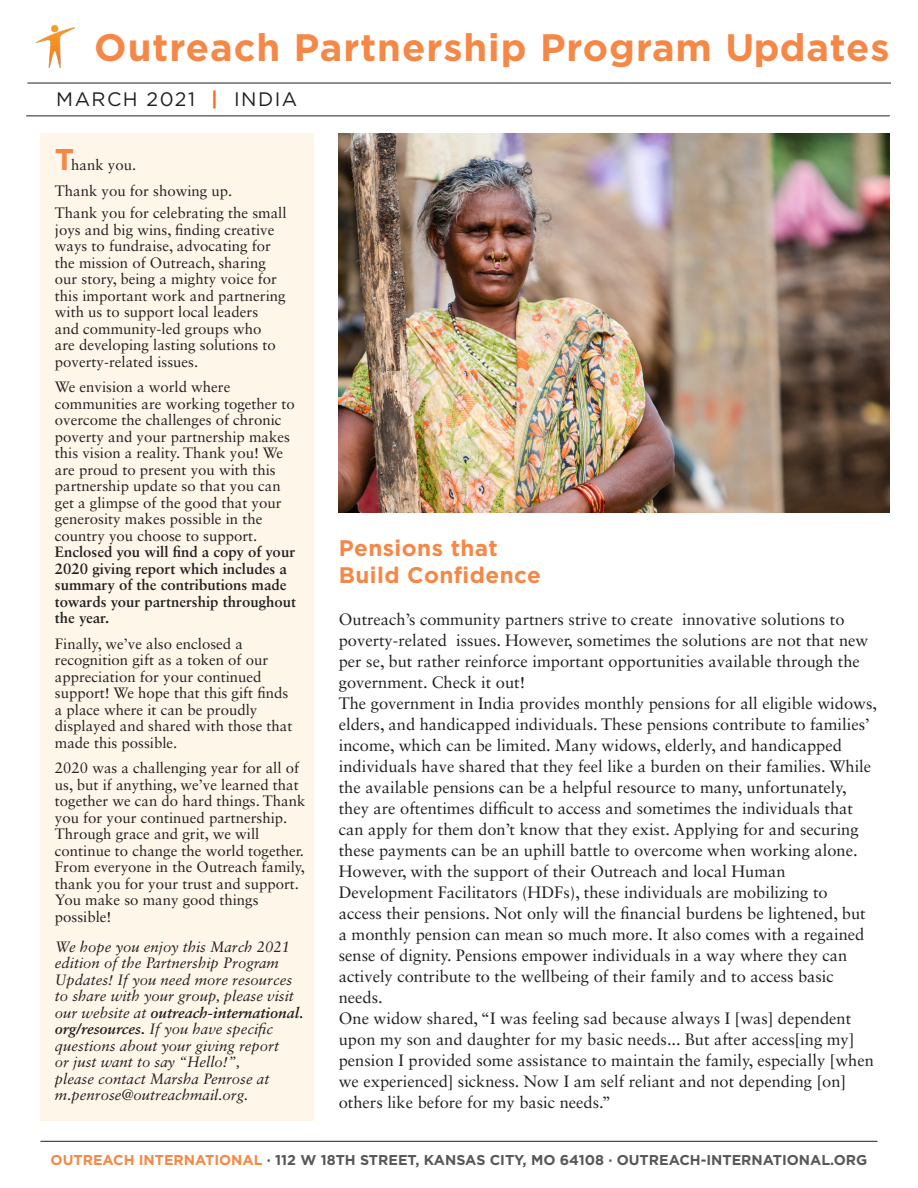
<style>
.page{position:relative;width:918px;height:1188px;background:#fff}
.page>*{position:absolute;margin:0;border:0;box-sizing:border-box;transform-origin:0 0}
.t1{font:700 38.25px "Gotham";letter-spacing:.025em;color:#f58846}
.t2{font:700 22.5px/27px "Gotham";letter-spacing:.02em;color:#f58846}
.t3{font:19.5px "Gotham";letter-spacing:.075em;color:#231f20}
.t4{font:16.5px/21px "Sabon LT Std";color:#231f20}
.t5{font:15px/16.5px "Sabon LT Std";color:#231f20}
.t6{font:italic 15px/16.5px "Sabon LT Std";color:#231f20}
.t7{font:700 15px/16.5px "Sabon LT Std";color:#231f20}
.t8{font:700 14.25px "Gotham";color:#57585a}
.s1{font-weight:700;color:#f36c21}
.s2{font-family:"Gotham";font-weight:700;font-size:30px;color:#f58846}
.s3{font-weight:700}
.s4{color:#f58846}
</style>
<div class="page">
<img style="left:35px;top:25px;width:40px;height:43px">
<img style="left:339px;top:134px;width:551px;height:379px">
<hr style="left:26px;top:116px;width:864px;height:1px;background:#231f20">
<hr style="left:27px;top:83px;width:864px;height:1px;background:#231f20">
<hr style="left:40px;top:1141px;width:838px;height:1px;background:#231f20">
<div style="left:40px;top:134px;width:274px;height:987px;background:#fef7e9"></div>
<p class="t1" style="left:94px;top:22px;width:797px">Outreach Partnership Program Updates</p>
<p class="t3" style="left:56px;top:86px;width:242px">MARCH 2021 <span class="s1">|</span> INDIA</p>
<p class="t5" style="left:55px;top:157px;width:83px"><span class="s2">T</span>hank you.</p>
<p class="t5" style="left:55px;top:182px;width:179px">Thank you for showing up.</p>
<p class="t5" style="left:55px;top:205px;width:233px">Thank you for celebrating the small joys and big wins, finding creative ways to fundraise, advocating for the mission of Outreach, sharing our story, being a mighty voice for this important work and partnering with us to support local leaders<br>and community-led groups who<br>are developing lasting solutions to poverty-related issues.</p>
<p class="t5" style="left:55px;top:379px;width:241px">We envision a world where communities are working together to overcome the challenges of chronic poverty and your partnership makes this vision a reality. Thank you! We are proud to present you with this partnership update so that you can get a glimpse of the good that your generosity makes possible in the country you choose to support.</p>
<p class="t7" style="left:55px;top:543px;width:243px">Enclosed you will find a copy of your<br>2020 giving report which includes a summary of the contributions made towards your partnership throughout the year.</p>
<p class="t5" style="left:55px;top:635px;width:239px">Finally, we’ve also enclosed a recognition gift as a token of our appreciation for your continued support! We hope that this gift finds a place where it can be proudly displayed and shared with those that made this possible.</p>
<p class="t5" style="left:55px;top:760px;width:252px">2020 was a challenging year for all of us, but if anything, we’ve learned that together we can do hard things. Thank you for your continued partnership.<br>Through grace and grit, we will continue to change the world together.<br>From everyone in the Outreach family, thank you for your trust and support.<br>You make so many good things possible!</p>
<p class="t6" style="left:55px;top:938px;width:250px">We hope you enjoy this March 2021 edition of the Partnership Program Updates! If you need more resources to share with your group, please visit our website at <span class="s3">outreach-international. org/resources.</span> If you have specific questions about your giving report<br>or just want to say “Hello!”,<br>please contact Marsha Penrose at m.penrose@outreachmail.org.</p>
<p class="t2" style="left:339px;top:534px;width:204px">Pensions that<br>Build Confidence</p>
<p class="t4" style="left:339px;top:609px;width:531px">Outreach’s community partners strive to create innovative solutions to poverty-related issues. However, sometimes the solutions are not that new per se, but rather reinforce important opportunities available through the government. Check it out!</p>
<p class="t4" style="left:339px;top:693px;width:540px">The government in India provides monthly pensions for all eligible widows, elders, and handicapped individuals. These pensions contribute to families’ income, which can be limited. Many widows, elderly, and handicapped individuals have shared that they feel like a burden on their families. While the available pensions can be a helpful resource to many, unfortunately, they are oftentimes difficult to access and sometimes the individuals that can apply for them don’t know that they exist. Applying for and securing these payments can be an uphill battle to overcome when working alone.</p>
<p class="t4" style="left:339px;top:861px;width:528px">However, with the support of their Outreach and local Human Development Facilitators (HDFs), these individuals are mobilizing to access their pensions. Not only will the financial burdens be lightened, but a monthly pension can mean so much more. It also comes with a regained sense of dignity. Pensions empower individuals in a way where they can actively contribute to the wellbeing of their family and to access basic needs.</p>
<p class="t4" style="left:339px;top:1008px;width:537px">One widow shared, “I was feeling sad because always I [was] dependent upon my son and daughter for my basic needs... But after access[ing my] pension I provided some assistance to maintain the family, especially [when we experienced] sickness. Now I am self reliant and not depending [on] others like before for my basic needs.”</p>
<p class="t8" style="left:51px;top:1150px;width:818px"><span class="s4">OUTREACH INTERNATIONAL</span> · 112 W 18TH STREET, KANSAS CITY, MO 64108 · OUTREACH-INTERNATIONAL.ORG</p>
</div>
